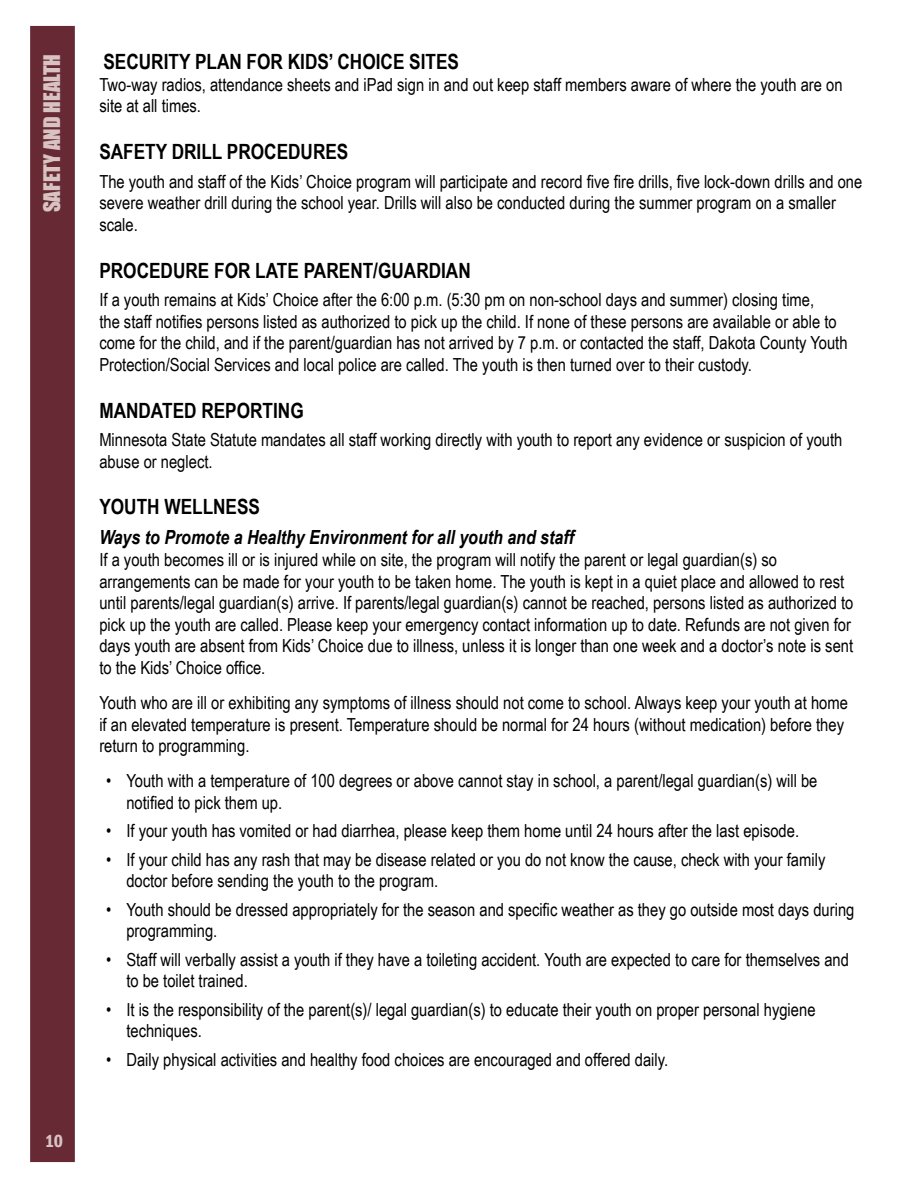
<style>
.page{position:relative;width:918px;height:1188px;background:#fff}
.page>*{position:absolute;margin:0;border:0;box-sizing:border-box;transform-origin:0 0}
.t1{font:700 21px "Arial Narrow";color:#000}
.t2{font:21px "Impact";color:#d8c3c2}
.t3{font:italic 700 19.5px "Arial Narrow";color:#000}
.t4{font:18px/21.6px "Arial Narrow";color:#000}
.t5{font:600 condensed 18px "Franklin Gothic";color:#d8c3c2}
</style>
<div class="page">
<div style="left:30px;top:26px;width:45px;height:1136px;background:#672a34;border:2px solid #672a34"></div>
<p class="t2" style="left:36px;top:212px;width:160px;rotate:-90deg">SAFETY AND HEALTH</p>
<p class="t5" style="left:45px;top:1129px;width:20px">10</p>
<p class="t1" style="left:103px;top:46px;width:357px">SECURITY PLAN FOR KIDS’ CHOICE SITES</p>
<p class="t4" style="left:99px;top:73px;width:745px">Two-way radios, attendance sheets and iPad sign in and out keep staff members aware of where the youth are on site at all times.</p>
<p class="t1" style="left:99px;top:136px;width:251px">SAFETY DRILL PROCEDURES</p>
<p class="t4" style="left:99px;top:170px;width:765px">The youth and staff of the Kids’ Choice program will participate and record five fire drills, five lock-down drills and one severe weather drill during the school year. Drills will also be conducted during the summer program on a smaller scale.</p>
<p class="t1" style="left:99px;top:254px;width:373px">PROCEDURE FOR LATE PARENT/GUARDIAN</p>
<p class="t4" style="left:99px;top:288px;width:750px">If a youth remains at Kids’ Choice after the 6:00 p.m. (5:30 pm on non-school days and summer) closing time,<br>the staff notifies persons listed as authorized to pick up the child. If none of these persons are available or able to come for the child, and if the parent/guardian has not arrived by 7 p.m. or contacted the staff, Dakota County Youth Protection/Social Services and local police are called. The youth is then turned over to their custody.</p>
<p class="t1" style="left:99px;top:394px;width:206px">MANDATED REPORTING</p>
<p class="t4" style="left:99px;top:428px;width:745px">Minnesota State Statute mandates all staff working directly with youth to report any evidence or suspicion of youth abuse or neglect.</p>
<p class="t1" style="left:99px;top:491px;width:162px">YOUTH WELLNESS</p>
<p class="t3" style="left:99px;top:523px;width:476px">Ways to Promote a Healthy Environment for all youth and staff</p>
<p class="t4" style="left:99px;top:548px;width:756px">If a youth becomes ill or is injured while on site, the program will notify the parent or legal guardian(s) so arrangements can be made for your youth to be taken home. The youth is kept in a quiet place and allowed to rest until parents/legal guardian(s) arrive. If parents/legal guardian(s) cannot be reached, persons listed as authorized to pick up the youth are called. Please keep your emergency contact information up to date. Refunds are not given for days youth are absent from Kids’ Choice due to illness, unless it is longer than one week and a doctor’s note is sent to the Kids’ Choice office.</p>
<p class="t4" style="left:99px;top:691px;width:750px">Youth who are ill or exhibiting any symptoms of illness should not come to school. Always keep your youth at home if an elevated temperature is present. Temperature should be normal for 24 hours (without medication) before they return to programming.</p>
<p class="t4" style="left:126px;top:770px;width:693px;text-indent:-20px">• Youth with a temperature of 100 degrees or above cannot stay in school, a parent/legal guardian(s) will be notified to pick them up.</p>
<p class="t4" style="left:106px;top:820px;width:695px">• If your youth has vomited or had diarrhea, please keep them home until 24 hours after the last episode.</p>
<p class="t4" style="left:126px;top:848px;width:701px;text-indent:-20px">• If your child has any rash that may be disease related or you do not know the cause, check with your family doctor before sending the youth to the program.</p>
<p class="t4" style="left:126px;top:898px;width:730px;text-indent:-20px">• Youth should be dressed appropriately for the season and specific weather as they go outside most days during programming.</p>
<p class="t4" style="left:126px;top:948px;width:724px;text-indent:-20px">• Staff will verbally assist a youth if they have a toileting accident. Youth are expected to care for themselves and to be toilet trained.</p>
<p class="t4" style="left:126px;top:998px;width:691px;text-indent:-20px">• It is the responsibility of the parent(s)/ legal guardian(s) to educate their youth on proper personal hygiene techniques.</p>
<p class="t4" style="left:106px;top:1048px;width:564px">• Daily physical activities and healthy food choices are encouraged and offered daily.</p>
</div>
